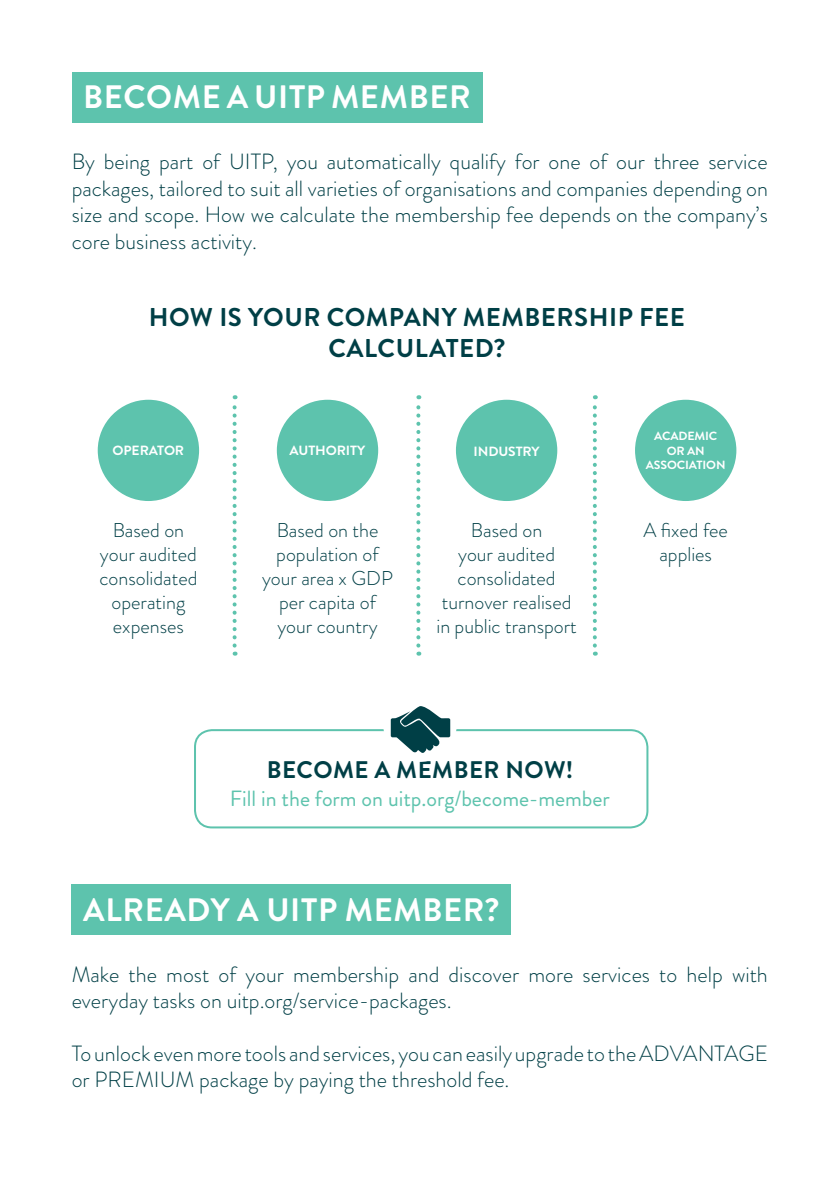
<style>
.page{position:relative;width:840px;height:1191px;background:#fff}
.page>*{position:absolute;margin:0;border:0;box-sizing:border-box;transform-origin:0 0}
.t1{font:700 32.4px "Brandon Grotesque";letter-spacing:.02em;color:#fff}
.t2{font:700 25.8px/30.8px "Brandon Grotesque";letter-spacing:.02em;color:#003f46;text-align:center}
.t3{font:700 24px "Brandon Grotesque";letter-spacing:.02em;color:#003f46}
.t4{font:300 22px/26.4px "Brandon Grotesque";color:#003f46}
.t5{font:22px "Brandon Grotesque";color:#5dc3ad}
.t6{font:300 20px/24px "Brandon Grotesque";color:#003f46;text-align:center}
.Texte_EN{font:700 13.4px "Brandon Grotesque";letter-spacing:-.01em;color:#fff;scale:1.04 1}
.Texte_EN-2{font:700 11.8px/14.2px "Brandon Grotesque";letter-spacing:-.01em;color:#fff;text-align:center;scale:1.04 1}
</style>
<div class="page">
<div style="left:72px;top:72px;width:410px;height:51px;background:#5dc3ad"></div>
<div style="left:72px;top:884px;width:438px;height:51px;background:#5dc3ad"></div>
<svg style="left:232px;top:395px;width:4px;height:250px"></svg>
<svg style="left:416px;top:395px;width:4px;height:250px"></svg>
<svg style="left:592px;top:395px;width:4px;height:250px"></svg>
<div style="left:96px;top:398px;width:105px;height:105px;background:#5dc3ad;border-radius:50%"></div>
<div style="left:94px;top:396px;width:109px;height:109px;border:4px solid #fff;border-radius:50%"></div>
<div style="left:453px;top:398px;width:106px;height:105px;background:#5dc3ad;border-radius:50%"></div>
<div style="left:451px;top:396px;width:110px;height:109px;border:4px solid #fff;border-radius:50%"></div>
<div style="left:275px;top:398px;width:105px;height:105px;background:#5dc3ad;border-radius:50%"></div>
<div style="left:273px;top:396px;width:109px;height:109px;border:4px solid #fff;border-radius:50%"></div>
<div style="left:632px;top:398px;width:106px;height:105px;background:#5dc3ad;border-radius:50%"></div>
<div style="left:630px;top:396px;width:110px;height:109px;border:4px solid #fff;border-radius:50%"></div>
<div style="left:194px;top:729px;width:454px;height:99px;border:2px solid #5dc3ad;border-radius:17px"></div>
<div style="left:383px;top:686px;width:73px;height:76px;background:#fff;border-radius:50%"></div>
<svg style="left:390px;top:706px;width:60px;height:47px"></svg>
<p class="t1" style="left:83px;top:75px;width:388px">BECOME A UITP MEMBER</p>
<p class="t4" style="left:72px;top:149px;width:697px;text-align:justify">By being part of UITP, you automatically qualify for one of our three service packages, tailored to suit all varieties of organisations and companies depending on size and scope. How we calculate the membership fee depends on the company’s core business activity.</p>
<p class="t2" style="left:149px;top:302px;width:537px">HOW IS YOUR COMPANY MEMBERSHIP FEE<br>CALCULATED?</p>
<p class="Texte_EN" style="left:112px;top:441px;width:70px">OPERATOR</p>
<p class="Texte_EN" style="left:473px;top:442px;width:65px">INDUSTRY</p>
<p class="Texte_EN" style="left:289px;top:441px;width:74px">AUTHORITY</p>
<p class="t6" style="left:99px;top:518px;width:99px">Based on your audited consolidated operating expenses</p>
<p class="t6" style="left:262px;top:518px;width:132px">Based on the population of your area x GDP per capita of your country</p>
<p class="t6" style="left:436px;top:518px;width:142px">Based on<br>your audited consolidated turnover realised in public transport</p>
<p class="Texte_EN-2" style="left:645px;top:429px;width:78px">ACADEMIC<br>OR AN<br>ASSOCIATION</p>
<p class="t6" style="left:643px;top:518px;width:86px">A fixed fee applies</p>
<p class="t3" style="left:266px;top:753px;width:308px">BECOME A MEMBER NOW!</p>
<p class="t5" style="left:230px;top:783px;width:381px">Fill in the form on uitp.org/become-member</p>
<p class="t1" style="left:83px;top:887px;width:417px">ALREADY A UITP MEMBER?</p>
<p class="t4" style="left:72px;top:961px;width:697px">Make the most of your membership and discover more services to help with everyday tasks on uitp.org/service-packages.</p>
<p class="t4" style="left:72px;top:1040px;width:697px">To unlock even more tools and services, you can easily upgrade to the ADVANTAGE or PREMIUM package by paying the threshold fee.</p>
</div>
